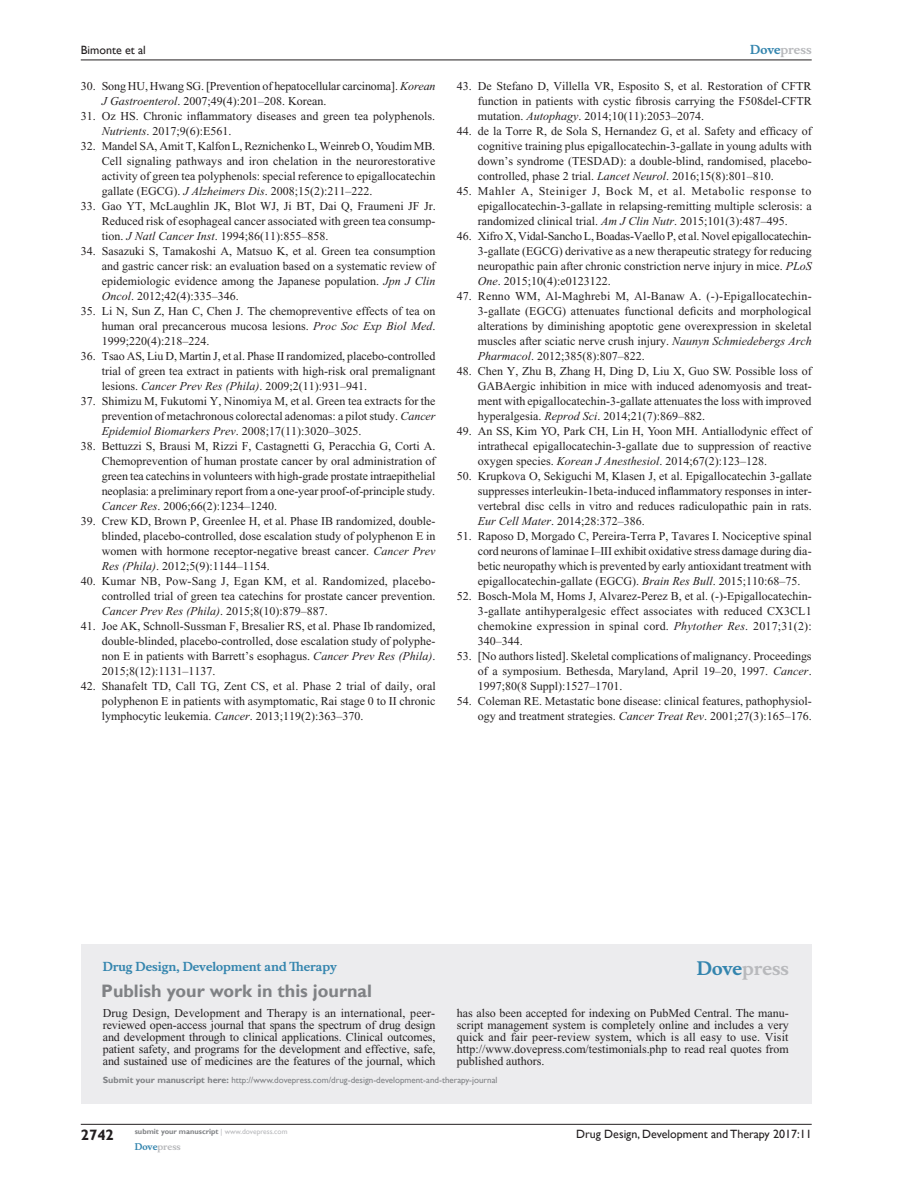
<style>
.page{position:relative;width:918px;height:1188px;background:#fff}
.page>*{position:absolute;margin:0;border:0;box-sizing:border-box;transform-origin:0 0}
.PromBx-H1{font:700 18px "Gill Sans";color:#808285}
.PromBx-Brand{font:700 18px "Musee";color:#b8b9bc}
.t1{font:700 15px "Gill Sans";color:#231f20}
.RefNL2{font:12px/15px "Times New Roman";color:#231f20;text-align:justify}
.PromBx-Tx{font:12px/12px "Times New Roman";letter-spacing:-.005em;color:#231f20;text-align:justify}
.t2{font:12px "Gill Sans";color:#231f20}
.PromBx-JrnlName{font:700 12px "Musee";color:#3485ae}
.t3{font:700 12px "Musee";color:#b8b9bc}
.PromBx-SubmitMssWebA{font:9px "Gill Sans";color:#808285}
.t4{font:700 9px "Musee";color:#b8b9bc}
.t5{font:700 7.5px "Gill Sans";color:#808285}
.s1{font-style:italic}
.s2{color:#3485ae}
.s3{font-weight:700}
.s4{font-weight:400;color:#b8b9bc}
</style>
<div class="page">
<div style="left:81px;top:944px;width:731px;height:159px;background:#ececee"></div>
<hr style="left:81px;top:1124px;width:731px;height:1px;background:#231f20">
<hr style="left:81px;top:60px;width:731px;height:1px;background:#231f20">
<p class="t2" style="left:81px;top:43px;width:67px">Bimonte et al</p>
<p class="RefNL2" style="left:102px;top:79px;width:335px;text-indent:-21px">30. Song HU, Hwang SG. [Prevention of hepatocellular carcinoma]. <span class="s1">Korean<br>J Gastroenterol</span>. 2007;49(4):201–208. Korean.</p>
<p class="RefNL2" style="left:102px;top:109px;width:335px;text-indent:-21px">31. Oz HS. Chronic inflammatory diseases and green tea polyphenols.<br><span class="s1">Nutrients</span>. 2017;9(6):E561.</p>
<p class="RefNL2" style="left:102px;top:139px;width:335px;text-indent:-21px">32. Mandel SA, Amit T, Kalfon L, Reznichenko L, Weinreb O, Youdim MB.<br>Cell signaling pathways and iron chelation in the neurorestorative activity of green tea polyphenols: special reference to epigallocatechin gallate (EGCG). <span class="s1">J Alzheimers Dis</span>. 2008;15(2):211–222.</p>
<p class="RefNL2" style="left:102px;top:199px;width:336px;text-indent:-21px">33. Gao YT, McLaughlin JK, Blot WJ, Ji BT, Dai Q, Fraumeni JF Jr.<br>Reduced risk of esophageal cancer associated with green tea consump&shy;tion. <span class="s1">J Natl Cancer Inst</span>. 1994;86(11):855–858.</p>
<p class="RefNL2" style="left:102px;top:244px;width:335px;text-indent:-21px">34. Sasazuki S, Tamakoshi A, Matsuo K, et al. Green tea consumption and gastric cancer risk: an evaluation based on a systematic review of epidemiologic evidence among the Japanese population. <span class="s1">Jpn J Clin Oncol</span>. 2012;42(4):335–346.</p>
<p class="RefNL2" style="left:102px;top:304px;width:335px;text-indent:-21px">35. Li N, Sun Z, Han C, Chen J. The chemopreventive effects of tea on human oral precancerous mucosa lesions. <span class="s1">Proc Soc Exp Biol Med</span>.<br>1999;220(4):218–224.</p>
<p class="RefNL2" style="left:102px;top:349px;width:335px;text-indent:-21px">36. Tsao AS, Liu D, Martin J, et al. Phase II randomized, placebo-controlled trial of green tea extract in patients with high-risk oral premalignant lesions. <span class="s1">Cancer Prev Res (Phila)</span>. 2009;2(11):931–941.</p>
<p class="RefNL2" style="left:102px;top:394px;width:335px;text-indent:-21px">37. Shimizu M, Fukutomi Y, Ninomiya M, et al. Green tea extracts for the prevention of metachronous colorectal adenomas: a pilot study. <span class="s1">Cancer Epidemiol Biomarkers Prev</span>. 2008;17(11):3020–3025.</p>
<p class="RefNL2" style="left:102px;top:439px;width:335px;text-indent:-21px">38. Bettuzzi S, Brausi M, Rizzi F, Castagnetti G, Peracchia G, Corti A.<br>Chemoprevention of human prostate cancer by oral administration of green tea catechins in volunteers with high-grade prostate intraepithelial neoplasia: a preliminary report from a one-year proof-of-principle study.<br><span class="s1">Cancer Res</span>. 2006;66(2):1234–1240.</p>
<p class="RefNL2" style="left:102px;top:514px;width:335px;text-indent:-21px">39. Crew KD, Brown P, Greenlee H, et al. Phase IB randomized, double&shy;blinded, placebo-controlled, dose escalation study of polyphenon E in women with hormone receptor-negative breast cancer. <span class="s1">Cancer Prev Res (Phila)</span>. 2012;5(9):1144–1154.</p>
<p class="RefNL2" style="left:102px;top:574px;width:335px;text-indent:-21px">40. Kumar NB, Pow-Sang J, Egan KM, et al. Randomized, placebo&shy;controlled trial of green tea catechins for prostate cancer prevention.<br><span class="s1">Cancer Prev Res (Phila)</span>. 2015;8(10):879–887.</p>
<p class="RefNL2" style="left:102px;top:619px;width:335px;text-indent:-21px">41. Joe AK, Schnoll-Sussman F, Bresalier RS, et al. Phase Ib randomized, double-blinded, placebo-controlled, dose escalation study of polyphe&shy;non E in patients with Barrett’s esophagus. <span class="s1">Cancer Prev Res (Phila)</span>.<br>2015;8(12):1131–1137.</p>
<p class="RefNL2" style="left:102px;top:679px;width:335px;text-indent:-21px">42. Shanafelt TD, Call TG, Zent CS, et al. Phase 2 trial of daily, oral polyphenon E in patients with asymptomatic, Rai stage 0 to II chronic lymphocytic leukemia. <span class="s1">Cancer</span>. 2013;119(2):363–370.</p>
<p class="t3" style="left:750px;top:43px;width:63px"><span class="s2">Dove</span>press</p>
<p class="RefNL2" style="left:478px;top:79px;width:335px;text-indent:-21px">43. De Stefano D, Villella VR, Esposito S, et al. Restoration of CFTR function in patients with cystic fibrosis carrying the F508del-CFTR mutation. <span class="s1">Autophagy</span>. 2014;10(11):2053–2074.</p>
<p class="RefNL2" style="left:478px;top:124px;width:335px;text-indent:-21px">44. de la Torre R, de Sola S, Hernandez G, et al. Safety and efficacy of cognitive training plus epigallocatechin-3-gallate in young adults with down’s syndrome (TESDAD): a double-blind, randomised, placebo&shy;controlled, phase 2 trial. <span class="s1">Lancet Neurol</span>. 2016;15(8):801–810.</p>
<p class="RefNL2" style="left:478px;top:184px;width:335px;text-indent:-21px">45. Mahler A, Steiniger J, Bock M, et al. Metabolic response to epigallocatechin-3-gallate in relapsing-remitting multiple sclerosis: a randomized clinical trial. <span class="s1">Am J Clin Nutr</span>. 2015;101(3):487–495.</p>
<p class="RefNL2" style="left:478px;top:229px;width:335px;text-indent:-21px">46. Xifro X, Vidal-Sancho L, Boadas-Vaello P, et al. Novel epigallocatechin-3-gallate (EGCG) derivative as a new therapeutic strategy for reducing neuropathic pain after chronic constriction nerve injury in mice. <span class="s1">PLoS One</span>. 2015;10(4):e0123122.</p>
<p class="RefNL2" style="left:478px;top:289px;width:335px;text-indent:-21px">47. Renno WM, Al-Maghrebi M, Al-Banaw A. (-)-Epigallocatechin-3-gallate (EGCG) attenuates functional deficits and morphological alterations by diminishing apoptotic gene overexpression in skeletal muscles after sciatic nerve crush injury. <span class="s1">Naunyn Schmiedebergs Arch Pharmacol</span>. 2012;385(8):807–822.</p>
<p class="RefNL2" style="left:478px;top:364px;width:335px;text-indent:-21px">48. Chen Y, Zhu B, Zhang H, Ding D, Liu X, Guo SW. Possible loss of GABAergic inhibition in mice with induced adenomyosis and treat&shy;ment with epigallocatechin-3-gallate attenuates the loss with improved hyperalgesia. <span class="s1">Reprod Sci</span>. 2014;21(7):869–882.</p>
<p class="RefNL2" style="left:478px;top:424px;width:335px;text-indent:-21px">49. An SS, Kim YO, Park CH, Lin H, Yoon MH. Antiallodynic effect of intrathecal epigallocatechin-3-gallate due to suppression of reactive oxygen species. <span class="s1">Korean J Anesthesiol</span>. 2014;67(2):123–128.</p>
<p class="RefNL2" style="left:478px;top:469px;width:335px;text-indent:-21px">50. Krupkova O, Sekiguchi M, Klasen J, et al. Epigallocatechin 3-gallate suppresses interleukin-1beta-induced inflammatory responses in inter&shy;vertebral disc cells in vitro and reduces radiculopathic pain in rats.<br><span class="s1">Eur Cell Mater</span>. 2014;28:372–386.</p>
<p class="RefNL2" style="left:478px;top:529px;width:335px;text-indent:-21px">51. Raposo D, Morgado C, Pereira-Terra P, Tavares I. Nociceptive spinal cord neurons of laminae I–III exhibit oxidative stress damage during dia&shy;betic neuropathy which is prevented by early antioxidant treatment with epigallocatechin-gallate (EGCG). <span class="s1">Brain Res Bull</span>. 2015;110:68–75.</p>
<p class="RefNL2" style="left:478px;top:589px;width:335px;text-indent:-21px">52. Bosch-Mola M, Homs J, Alvarez-Perez B, et al. (-)-Epigallocatechin-3-gallate antihyperalgesic effect associates with reduced CX3CL1 chemokine expression in spinal cord. <span class="s1">Phytother Res</span>. 2017;31(2):<br>340–344.</p>
<p class="RefNL2" style="left:478px;top:649px;width:335px;text-indent:-21px">53. [No authors listed]. Skeletal complications of malignancy. Proceedings of a symposium. Bethesda, Maryland, April 19–20, 1997. <span class="s1">Cancer</span>.<br>1997;80(8 Suppl):1527–1701.</p>
<p class="RefNL2" style="left:457px;top:694px;width:356px;text-align:right">54. Coleman RE. Metastatic bone disease: clinical features, pathophysiol&shy;ogy and treatment strategies. <span class="s1">Cancer Treat Rev</span>. 2001;27(3):165–176.</p>
<p class="PromBx-JrnlName" style="left:103px;top:959px;width:236px">Drug Design, Development and Therapy</p>
<p class="PromBx-H1" style="left:101px;top:980px;width:272px">Publish your work in this journal</p>
<p class="PromBx-Brand" style="left:697px;top:958px;width:94px"><span class="s2">Dove</span>press</p>
<p class="PromBx-Tx" style="left:103px;top:1007px;width:334px">Drug Design, Development and Therapy is an international, peer&shy;reviewed open-access journal that spans the spectrum of drug design and development through to clinical applications. Clinical outcomes, patient safety, and programs for the development and effective, safe, and sustained use of medicines are the features of the journal, which</p>
<p class="PromBx-Tx" style="left:457px;top:1007px;width:333px">has also been accepted for indexing on PubMed Central. The manu&shy;script management system is completely online and includes a very quick and fair peer-review system, which is all easy to use. Visit http://www.dovepress.com/testimonials.php to read real quotes from published authors.</p>
<p class="PromBx-SubmitMssWebA" style="left:103px;top:1075px;width:396px"><span class="s3">Submit your manuscript here:</span> http://www.dovepress.com/drug-design-development-and-therapy-journal</p>
<p class="t1" style="left:81px;top:1126px;width:35px">2742</p>
<p class="t5" style="left:135px;top:1127px;width:154px">submit your manuscript <span class="s4">| www.dovepress.com</span></p>
<p class="t4" style="left:135px;top:1141px;width:48px"><span class="s2">Dove</span>press</p>
<p class="t2" style="left:576px;top:1127px;width:237px">Drug Design, Development and Therapy 2017:11</p>
</div>
